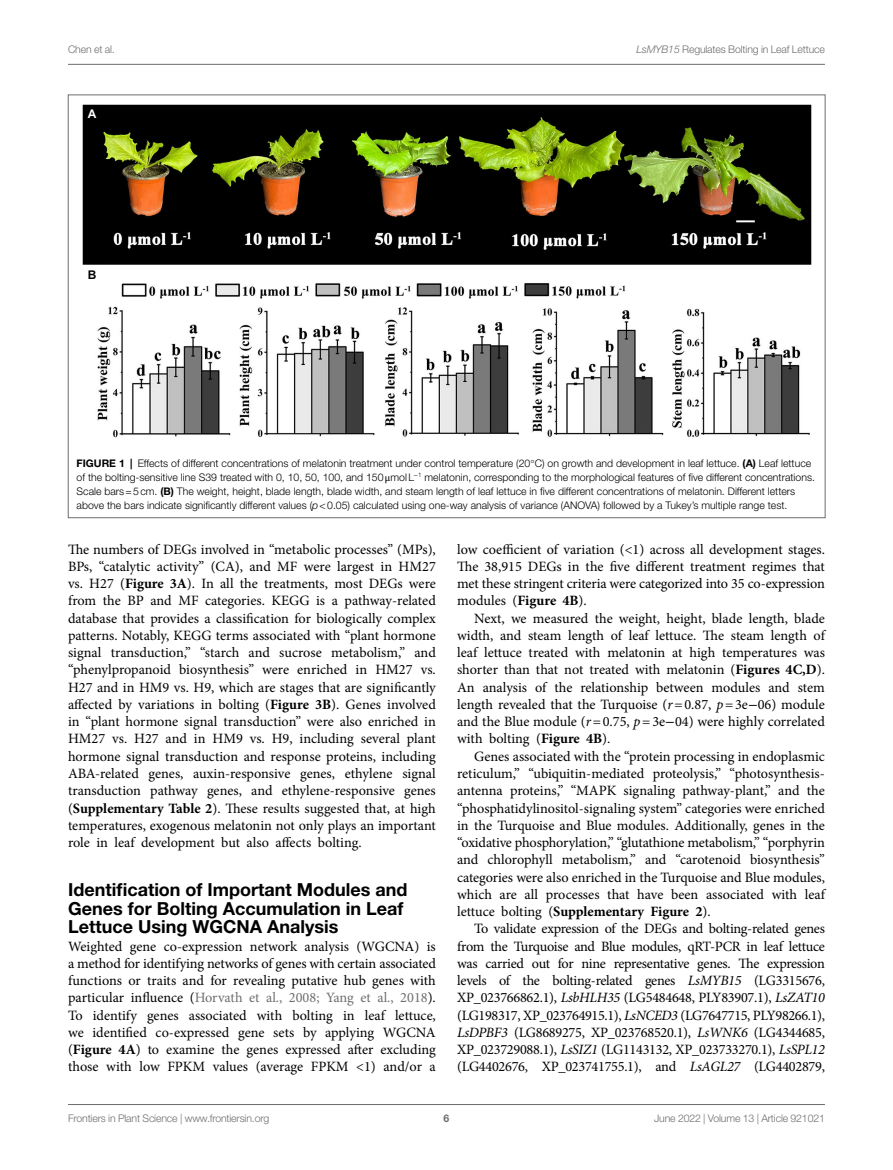
<style>
.page{position:relative;width:893px;height:1170px;background:#fff}
.page>*{position:absolute;margin:0;border:0;box-sizing:border-box;transform-origin:0 0}
.HEAD_2{font:700 18px/18.8px "Helvetica Neue LT Std";color:#000}
.TEXT{font:14.25px/17.2px "Minion Pro";letter-spacing:-.005em;color:#000;text-align:justify}
.TEXT_FLUSH{font:14.25px/17.2px "Minion Pro";letter-spacing:-.01em;color:#000;text-align:justify}
.t1{font:700 12px "Arial";color:#fff}
.t2{font:700 12px "Arial";color:#000}
.FIG_LEG{font:300 10.5px/14.2px "Helvetica Neue LT Std";color:#000}
.t3{font:300 10.5px "Helvetica Neue LT Std";letter-spacing:-.015em;color:#6d6e71}
.t4{font:700 10.5px "Helvetica Neue LT Std";color:#6d6e71}
.s1{font-style:italic}
.s2{font-weight:700}
.s3{font-family:"STIX General";font-weight:400}
.s4{color:#6d6e71}
.s5{font-family:"STIX General"}
</style>
<div class="page">
<hr style="left:68px;top:64px;width:757px;height:1px;background:#6d6e71">
<hr style="left:68px;top:1104px;width:757px;height:1px;background:#6d6e71">
<img style="left:82px;top:104px;width:730px;height:333px">
<p class="t3" style="left:68px;top:42px;width:48px">Chen et al.</p>
<p class="t3" style="left:636px;top:42px;width:190px"><span class="s1">LsMYB15</span> Regulates Bolting in Leaf Lettuce</p>
<p class="t1" style="left:88px;top:106px;width:10px">A</p>
<p class="t2" style="left:88px;top:266px;width:10px">B</p>
<p class="FIG_LEG" style="left:77px;top:455px;width:740px"><span class="s2">FIGURE 1 |</span> Effects of different concentrations of melatonin treatment under control temperature (20<span class="s3">°</span>C) on growth and development in leaf lettuce. <span class="s2">(A)</span> Leaf lettuce of the bolting-sensitive line S39 treated with 0, 10, 50, 100, and 150<span class="s3">μ</span>molL<sup>−</sup><sup>1</sup> melatonin, corresponding to the morphological features of five different concentrations.<br>Scale bars=5cm. <span class="s2">(B)</span> The weight, height, blade length, blade width, and steam length of leaf lettuce in five different concentrations of melatonin. Different letters above the bars indicate significantly different values (<span class="s1">p</span>&lt;0.05) calculated using one-way analysis of variance (ANOVA) followed by a Tukey’s multiple range test.</p>
<p class="TEXT" style="left:68px;top:540px;width:369px">The numbers of DEGs involved in “metabolic processes” (MPs), BPs, “catalytic activity” (CA), and MF were largest in HM27 vs. H27 (<span class="s2">Figure 3A</span>). In all the treatments, most DEGs were from the BP and MF categories. KEGG is a pathway-related database that provides a classification for biologically complex patterns. Notably, KEGG terms associated with “plant hormone signal transduction,” “starch and sucrose metabolism,” and “phenylpropanoid biosynthesis” were enriched in HM27 vs.<br>H27 and in HM9 vs. H9, which are stages that are significantly affected by variations in bolting (<span class="s2">Figure 3B</span>). Genes involved in “plant hormone signal transduction” were also enriched in HM27 vs. H27 and in HM9 vs. H9, including several plant hormone signal transduction and response proteins, including ABA-related genes, auxin-responsive genes, ethylene signal transduction pathway genes, and ethylene-responsive genes (<span class="s2">Supplementary Table 2</span>). These results suggested that, at high temperatures, exogenous melatonin not only plays an important role in leaf development but also affects bolting.</p>
<p class="HEAD_2" style="left:68px;top:879px;width:341px">Identification of Important Modules and<br>Genes for Bolting Accumulation in Leaf<br>Lettuce Using WGCNA Analysis</p>
<p class="TEXT_FLUSH" style="left:68px;top:937px;width:369px">Weighted gene co-expression network analysis (WGCNA) is a method for identifying networks of genes with certain associated functions or traits and for revealing putative hub genes with particular influence (<span class="s4">Horvath et al., 2008; Yang et al., 2018</span>).<br>To identify genes associated with bolting in leaf lettuce, we identified co-expressed gene sets by applying WGCNA (<span class="s2">Figure 4A</span>) to examine the genes expressed after excluding those with low FPKM values (average FPKM &lt;1) and/or a</p>
<p class="TEXT_FLUSH" style="left:457px;top:540px;width:369px">low coefficient of variation (&lt;1) across all development stages.<br>The 38,915 DEGs in the five different treatment regimes that met these stringent criteria were categorized into 35 co-expression modules (<span class="s2">Figure 4B</span>).</p>
<p class="TEXT" style="left:457px;top:609px;width:369px;text-indent:17px">Next, we measured the weight, height, blade length, blade width, and steam length of leaf lettuce. The steam length of leaf lettuce treated with melatonin at high temperatures was shorter than that not treated with melatonin (<span class="s2">Figures 4C,D</span>).<br>An analysis of the relationship between modules and stem length revealed that the Turquoise (<span class="s1">r</span>=0.87, <span class="s1">p</span>=3e<span class="s5">−</span>06) module and the Blue module (<span class="s1">r</span>=0.75, <span class="s1">p</span>=3e<span class="s5">−</span>04) were highly correlated with bolting (<span class="s2">Figure 4B</span>).</p>
<p class="TEXT" style="left:457px;top:747px;width:369px;text-indent:17px">Genes associated with the “protein processing in endoplasmic reticulum,” “ubiquitin-mediated proteolysis,” “photosynthesis&shy;antenna proteins,” “MAPK signaling pathway-plant,” and the “phosphatidylinositol-signaling system” categories were enriched in the Turquoise and Blue modules. Additionally, genes in the “oxidative phosphorylation,” “glutathione metabolism,” “porphyrin and chlorophyll metabolism,” and “carotenoid biosynthesis” categories were also enriched in the Turquoise and Blue modules, which are all processes that have been associated with leaf lettuce bolting (<span class="s2">Supplementary Figure 2</span>).</p>
<p class="TEXT" style="left:457px;top:920px;width:369px;text-indent:17px">To validate expression of the DEGs and bolting-related genes from the Turquoise and Blue modules, qRT-PCR in leaf lettuce was carried out for nine representative genes. The expression levels of the bolting-related genes <span class="s1">LsMYB15</span> (LG3315676, XP_023766862.1), <span class="s1">LsbHLH35</span> (LG5484648, PLY83907.1), <span class="s1">LsZAT10 </span>(LG198317, XP_023764915.1), <span class="s1">LsNCED3</span> (LG7647715, PLY98266.1), <span class="s1">LsDPBF3</span> (LG8689275, XP_023768520.1), <span class="s1">LsWNK6</span> (LG4344685, XP_023729088.1), <span class="s1">LsSIZ1</span> (LG1143132, XP_023733270.1), <span class="s1">LsSPL12 </span>(LG4402676, XP_023741755.1), and <span class="s1">LsAGL27</span> (LG4402879,</p>
<p class="t3" style="left:68px;top:1111px;width:203px">Frontiers in Plant Science | www.frontiersin.org</p>
<p class="t4" style="left:444px;top:1111px;width:7px">6</p>
<p class="t3" style="left:654px;top:1111px;width:172px">June 2022 | Volume 13 | Article 921021</p>
</div>
